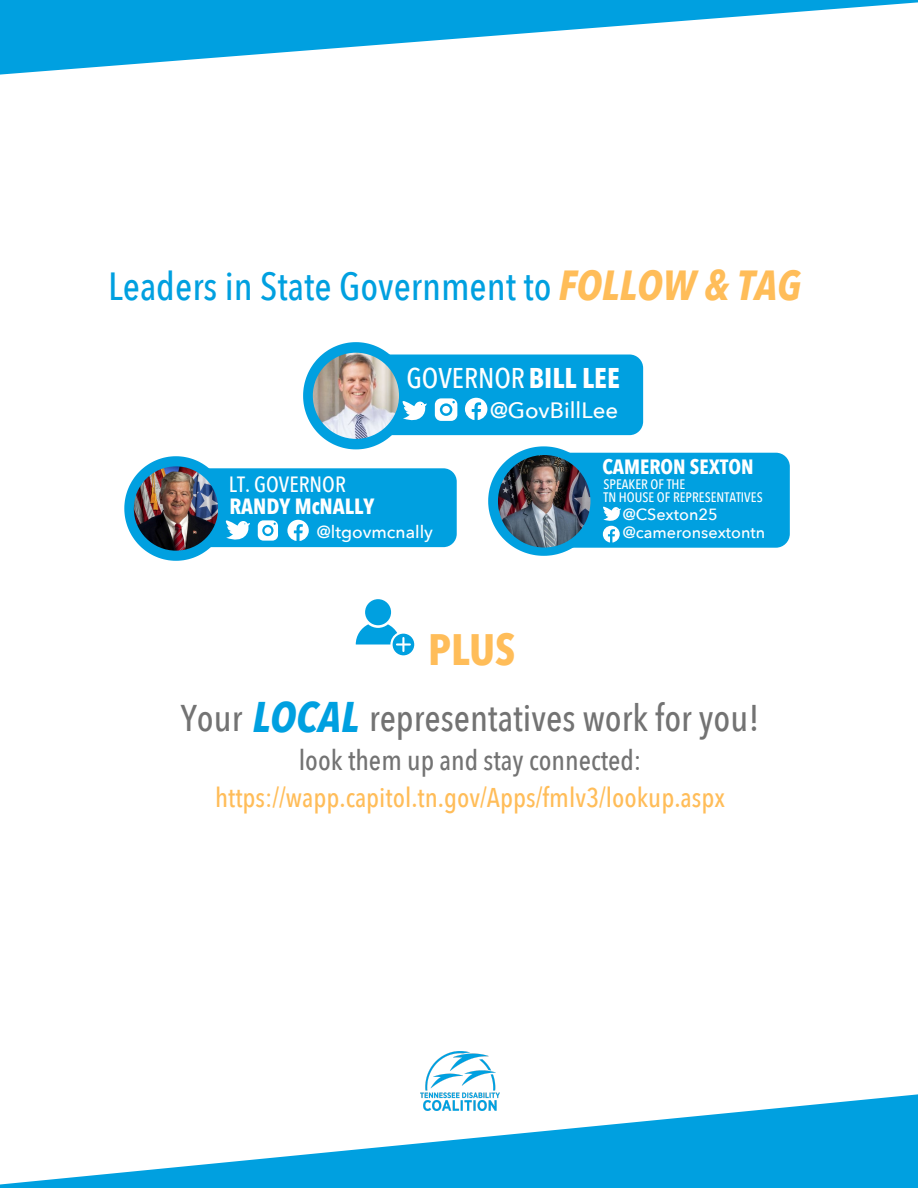
<style>
.page{position:relative;width:918px;height:1188px;background:#fff}
.page>*{position:absolute;margin:0;border:0;box-sizing:border-box;transform-origin:0 0}
.t1{font:700 43.95px "Avenir Next Condensed";color:#ffbd59}
.t2{font:italic 700 42.9px "Avenir Next Condensed";color:#00a0e0}
.t3{font:500 39.15px "Avenir Next Condensed";color:#00a0e0}
.t4{font:500 37.05px "Avenir Next Condensed";color:#737373}
.t5{font:500 28.5px "Avenir Next Condensed";color:#fff}
.t6{font:500 28.05px "Avenir Next Condensed";color:#737373}
.t7{font:500 27.15px "Avenir Next Condensed";color:#ffbd59}
.t8{font:500 22.2px "Avenir Next";color:#fff}
.t9{font:700 22.05px "Avenir Next Condensed";color:#fff}
.t10{font:500 22.05px "Avenir Next Condensed";color:#fff}
.t11{font:700 20.7px "Avenir Next Condensed";color:#fff}
.t12{font:500 17.4px "Avenir Next";color:#fff}
.t13{font:500 16.2px "Avenir Next";color:#fff}
.t14{font:500 13.65px "Avenir Next Condensed";color:#fff}
.s1{font-weight:700;font-style:italic;font-size:42px;color:#ffbd59}
.s2{font-weight:700}
</style>
<div class="page">
<div style="left:333px;top:355px;width:310px;height:80px;background:#00a0e0;border-radius:14px"></div>
<svg style="left:435px;top:398px;width:22px;height:23px"></svg>
<svg style="left:465px;top:398px;width:22px;height:22px"></svg>
<div style="left:154px;top:468px;width:303px;height:79px;background:#00a0e0;border-radius:13px"></div>
<svg style="left:258px;top:520px;width:20px;height:21px"></svg>
<svg style="left:287px;top:520px;width:22px;height:21px"></svg>
<div style="left:519px;top:453px;width:271px;height:95px;background:#00a0e0;border-radius:14px"></div>
<svg style="left:356px;top:599px;width:58px;height:56px"></svg>
<svg style="left:0;top:0;width:918px;height:75px;fill:#00a0e0"></svg>
<svg style="left:0;top:1094px;width:918px;height:94px;fill:#00a0e0"></svg>
<img style="left:420px;top:1052px;width:80px;height:58px">
<img style="left:303px;top:342px;width:124px;height:107px">
<img style="left:124px;top:456px;width:126px;height:105px">
<img style="left:488px;top:446px;width:133px;height:110px">
<p class="t3" style="left:108px;top:261px;width:694px">Leaders in State Government to <span class="s1">FOLLOW &amp; TAG</span></p>
<p class="t5" style="left:406px;top:359px;width:215px">GOVERNOR<span class="s2">BILL LEE</span></p>
<p class="t8" style="left:490px;top:396px;width:130px">@GovBillLee</p>
<p class="t10" style="left:229px;top:470px;width:118px">LT. GOVERNOR</p>
<p class="t9" style="left:229px;top:492px;width:146px">RANDY McNALLY</p>
<p class="t12" style="left:317px;top:521px;width:118px">@ltgovmcnally</p>
<p class="t1" style="left:428px;top:621px;width:89px">PLUS</p>
<p class="t11" style="left:602px;top:454px;width:153px">CAMERON SEXTON</p>
<p class="t13" style="left:623px;top:504px;width:97px">@CSexton25</p>
<p class="t13" style="left:623px;top:521px;width:144px">@cameronsextontn</p>
<p class="t14" style="left:604px;top:476px;width:83px">SPEAKER OF THE</p>
<p class="t14" style="left:604px;top:489px;width:161px">TN HOUSE OF REPRESENTATIVES</p>
<p class="t2" style="left:252px;top:689px;width:108px">LOCAL</p>
<p class="t4" style="left:181px;top:694px;width:63px">Your</p>
<p class="t4" style="left:369px;top:694px;width:392px">representatives work for you!</p>
<p class="t6" style="left:299px;top:742px;width:344px">look them up and stay connected:</p>
<p class="t7" style="left:215px;top:780px;width:511px">https://wapp.capitol.tn.gov/Apps/fmlv3/lookup.aspx</p>
</div>
